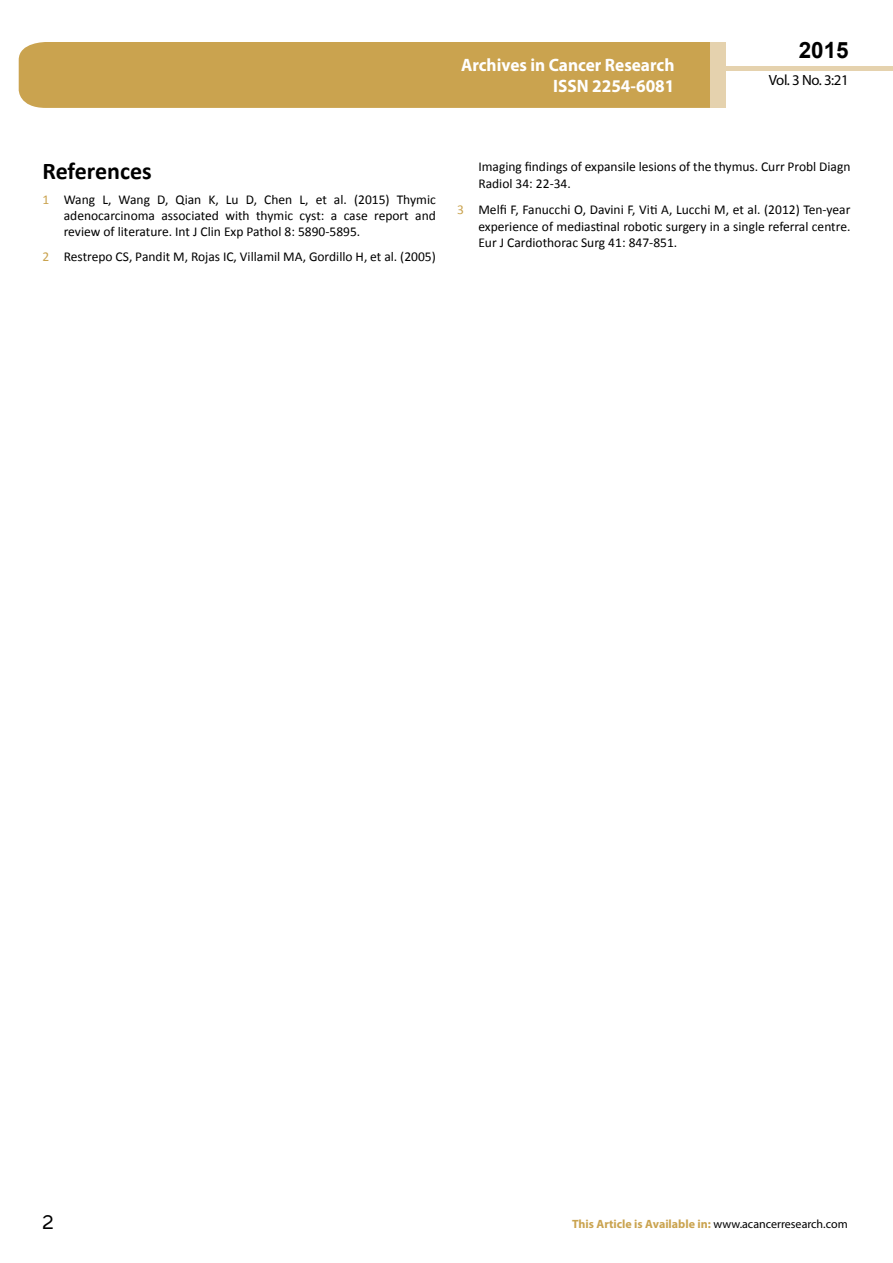
<style>
.page{position:relative;width:893px;height:1263px;background:#fff}
.page>*{position:absolute;margin:0;border:0;box-sizing:border-box;transform-origin:0 0}
.t1{font:25.5px "Tunga";color:#000}
.t2{font:700 24px "Calibri";color:#000}
.t3{font:700 22.5px "Arial";color:#000}
.t4{font:700 18px/21.6px "Myriad Pro";color:#fff;text-align:right;scale:.96 1}
.t5{font:14.85px "Myriad Pro";letter-spacing:-.03em;color:#000}
.t6{font:13.5px/16.2px "Calibri";color:#000;text-align:justify}
.t7{font:700 12px "Myriad Pro";color:#caa34f}
.s1{color:#caa34f}
.s2{font-weight:400;color:#000}
</style>
<div class="page">
<div style="left:722px;top:66px;width:171px;height:5px;background:#e5d2ae"></div>
<div style="left:19px;top:42px;width:691px;height:66px;background:#caa34f"></div>
<div style="left:710px;top:42px;width:15px;height:66px;background:#e5d2ae"></div>
<h3 class="t4" style="left:461px;top:53px;width:224px">Archives in Cancer Research<br>ISSN 2254-6081</h3>
<h3 class="t3" style="left:799px;top:35px;width:52px">2015</h3>
<p class="t5" style="left:769px;top:71px;width:81px">Vol. 3 No. 3:21</p>
<h2 class="t2" style="left:43px;top:156px;width:111px">References</h2>
<p class="t6" style="left:64px;top:191px;width:374px;text-indent:-21px"><span class="s1">1</span> Wang L, Wang D, Qian K, Lu D, Chen L, et al. (2015) Thymic adenocarcinoma associated with thymic cyst: a case report and review of literature. Int J Clin Exp Pathol 8: 5890-5895.</p>
<p class="t6" style="left:43px;top:248px;width:395px"><span class="s1">2</span> Restrepo CS, Pandit M, Rojas IC, Villamil MA, Gordillo H, et al. (2005)</p>
<p class="t6" style="left:478px;top:158px;width:374px;line-height:17.1px">Imaging findings of expansile lesions of the thymus. Curr Probl Diagn<br>Radiol 34: 22-34.</p>
<p class="t6" style="left:478px;top:201px;width:374px;line-height:16.6px;text-indent:-21px"><span class="s1">3</span> Melfi F, Fanucchi O, Davini F, Viti A, Lucchi M, et al. (2012) Ten-year experience of mediastinal robotic surgery in a single referral centre.<br>Eur J Cardiothorac Surg 41: 847-851.</p>
<h1 class="t1" style="left:42px;top:1205px;width:13px">2</h1>
<p class="t7" style="left:572px;top:1216px;width:277px">This Article is Available in: <span class="s2">www.acancerresearch.com</span></p>
</div>
